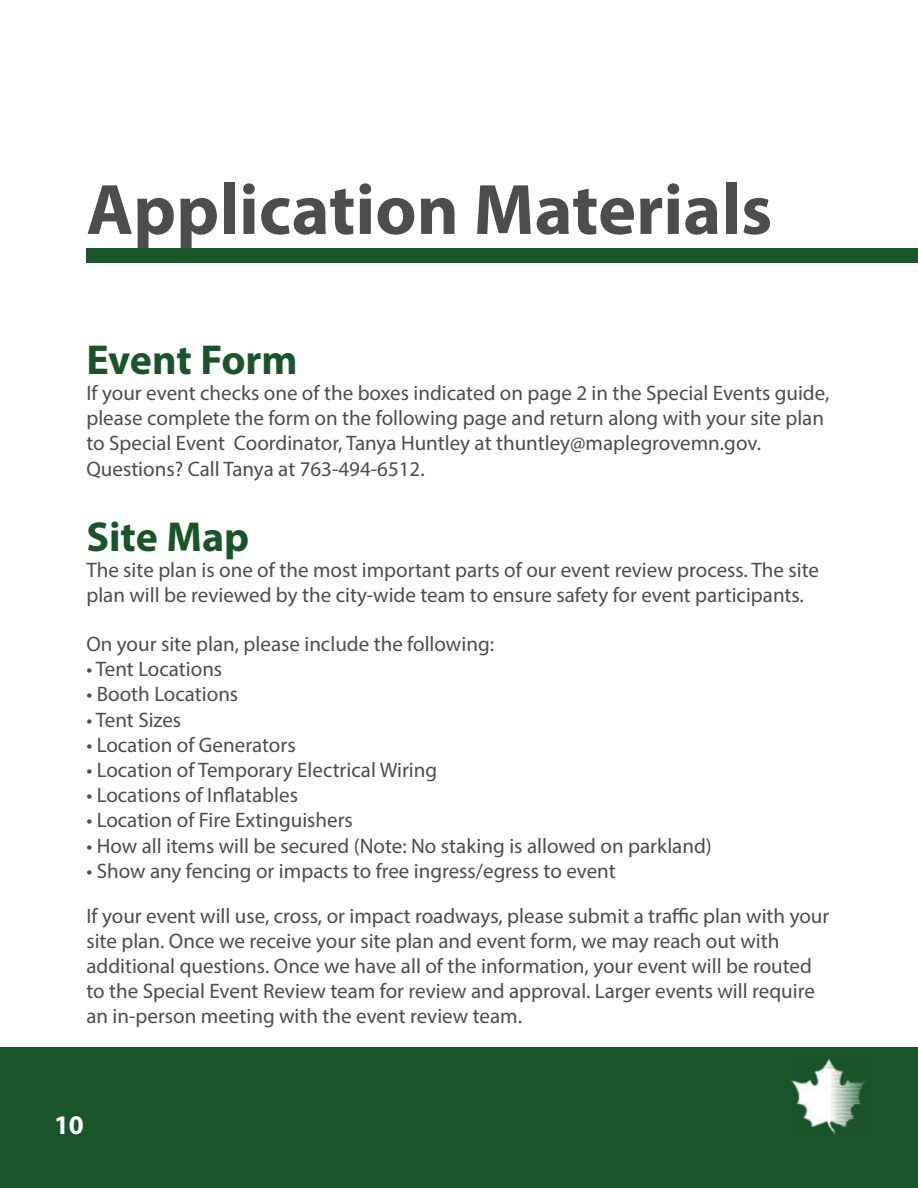
<style>
.page{position:relative;width:918px;height:1188px;background:#fff}
.page>*{position:absolute;margin:0;border:0;box-sizing:border-box;transform-origin:0 0}
.t1{font:700 72px "Myriad Pro";color:#4d4d4e}
.t2{font:700 42px "Myriad Pro";color:#1a542a}
.t3{font:700 27px "Myriad Pro";color:#fff}
.t4{font:21px/25.2px "Myriad Pro";color:#4d4d4e}
</style>
<div class="page">
<div style="left:0;top:1047px;width:918px;height:141px;background:#1a542a"></div>
<img style="left:791px;top:1058px;width:75px;height:77px">
<div style="left:86px;top:248px;width:832px;height:14px;background:#1a542a"></div>
<h1 class="t1" style="left:86px;top:163px;width:687px">Application Materials</h1>
<h2 class="t2" style="left:86px;top:333px;width:213px">Event Form</h2>
<p class="t4" style="left:86px;top:380px;width:745px">If your event checks one of the boxes indicated on page 2 in the Special Events guide, please complete the form on the following page and return along with your site plan to Special Event Coordinator, Tanya Huntley at thuntley@maplegrovemn.gov.<br>Questions? Call Tanya at 763-494-6512.</p>
<h2 class="t2" style="left:86px;top:510px;width:165px">Site Map</h2>
<p class="t4" style="left:86px;top:557px;width:734px">The site plan is one of the most important parts of our event review process. The site plan will be reviewed by the city-wide team to ensure safety for event participants.</p>
<p class="t4" style="left:86px;top:631px;width:409px">On your site plan, please include the following:</p>
<p class="t4" style="left:86px;top:656px;width:137px">• Tent Locations</p>
<p class="t4" style="left:86px;top:681px;width:153px">• Booth Locations</p>
<p class="t4" style="left:86px;top:707px;width:96px">• Tent Sizes</p>
<p class="t4" style="left:86px;top:732px;width:211px">• Location of Generators</p>
<p class="t4" style="left:86px;top:757px;width:352px">• Location of Temporary Electrical Wiring</p>
<p class="t4" style="left:86px;top:782px;width:213px">• Locations of Inflatables</p>
<p class="t4" style="left:86px;top:807px;width:268px">• Location of Fire Extinguishers</p>
<p class="t4" style="left:86px;top:833px;width:627px">• How all items will be secured (Note: No staking is allowed on parkland)</p>
<p class="t4" style="left:86px;top:848px;width:744px;line-height:44.7px">• Show any fencing or impacts to free ingress/egress to event<br>If your event will use, cross, or impact roadways, please submit a traffic plan with your</p>
<p class="t4" style="left:86px;top:928px;width:730px">site plan. Once we receive your site plan and event form, we may reach out with additional questions. Once we have all of the information, your event will be routed to the Special Event Review team for review and approval. Larger events will require an in-person meeting with the event review team.</p>
<p class="t3" style="left:54px;top:1107px;width:31px">10</p>
</div>
